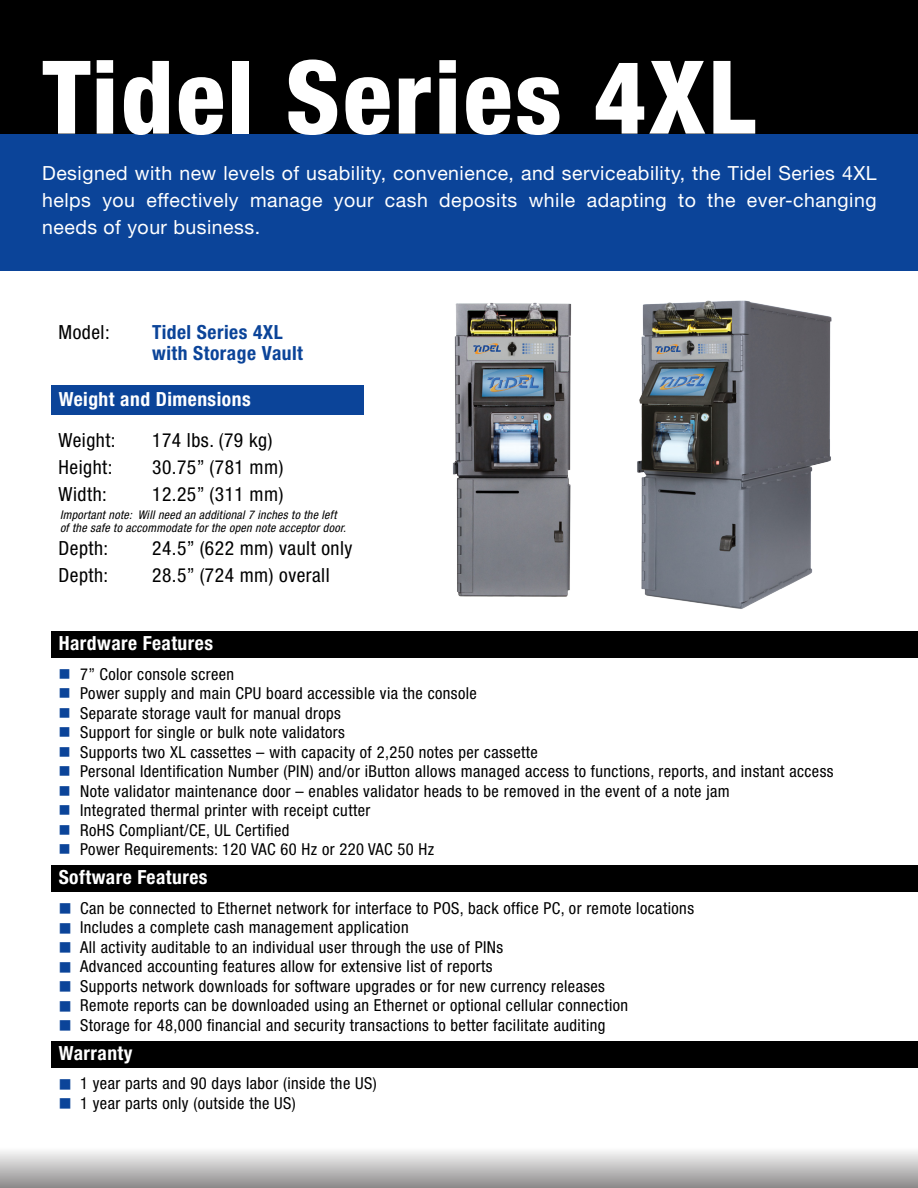
<style>
.page{position:relative;width:918px;height:1188px;background:#fff}
.page>*{position:absolute;margin:0;border:0;box-sizing:border-box;transform-origin:0 0}
.t1{font:800 condensed 101.7px "Helvetica Neue LT Std";letter-spacing:.025em;color:#fff}
.t2{font:19.5px/27px "Helvetica Neue LT Std";letter-spacing:.025em;color:#fff;text-align:justify}
.t3{font:condensed 19.5px/27px "Helvetica Neue LT Std";letter-spacing:.025em;color:#000}
.t4{font:700 condensed 19.5px "Helvetica Neue LT Std";letter-spacing:.025em;color:#fff}
.t5{font:700 condensed 19.5px/21px "Helvetica Neue LT Std";letter-spacing:.025em;color:#0b4499}
.t6{font:18px/19.5px "Wingdings";color:#0b4499;text-align:justify}
.t7{font:condensed 16.5px/19.5px "Helvetica Neue LT Std";letter-spacing:.025em;color:#000}
.t8{font:16.5px/19.5px "Wingdings";color:#0b4499;text-align:justify}
.t9{font:italic condensed 12px/13.5px "Helvetica Neue LT Std";letter-spacing:.025em;color:#000}
</style>
<div class="page">
<img style="left:637px;top:300px;width:195px;height:309px">
<img style="left:453px;top:302px;width:119px;height:295px">
<div style="left:0;top:0;width:918px;height:271px;background:#0b4499"></div>
<div style="left:0;top:0;width:918px;height:134px;background:#000"></div>
<div style="left:0;top:1147px;width:918px;height:41px;background:linear-gradient(to bottom,#fff,#8b898a)"></div>
<div style="left:51px;top:1041px;width:867px;height:26px;background:#000"></div>
<div style="left:51px;top:865px;width:867px;height:27px;background:#000"></div>
<div style="left:51px;top:631px;width:867px;height:26px;background:#000"></div>
<div style="left:51px;top:385px;width:313px;height:29px;background:#0b4499"></div>
<h1 class="t1" style="left:42px;top:34px;width:715px">Tidel Series 4XL</h1>
<p class="t2" style="left:42px;top:160px;width:836px">Designed with new levels of usability, convenience, and serviceability, the Tidel Series 4XL helps you effectively manage your cash deposits while adapting to the ever-changing needs of your business.</p>
<p class="t3" style="left:59px;top:318px;width:53px">Model:</p>
<p class="t5" style="left:152px;top:321px;width:152px">Tidel Series 4XL with Storage Vault</p>
<p class="t4" style="left:59px;top:387px;width:193px">Weight and Dimensions</p>
<p class="t3" style="left:59px;top:426px;width:59px">Weight:<br>Height:<br>Width:</p>
<p class="t3" style="left:59px;top:534px;width:51px">Depth:<br>Depth:</p>
<p class="t3" style="left:152px;top:426px;width:133px">174 lbs. (79 kg)<br>30.75” (781 mm)<br>12.25” (311 mm)</p>
<p class="t3" style="left:152px;top:534px;width:202px">24.5” (622 mm) vault only<br>28.5” (724 mm) overall</p>
<p class="t9" style="left:60px;top:508px;width:287px">Important note: Will need an additional 7 inches to the left of the safe to accommodate for the open note acceptor door.</p>
<p class="t4" style="left:59px;top:631px;width:156px">Hardware Features</p>
<p class="t8" style="left:59px;top:664px;width:14px">■ ■ ■ ■ ■ ■ ■ ■ ■ ■</p>
<p class="t7" style="left:80px;top:664px;width:755px">7” Color console screen<br>Power supply and main CPU board accessible via the console<br>Separate storage vault for manual drops<br>Support for single or bulk note validators<br>Supports two XL cassettes – with capacity of 2,250 notes per cassette<br>Personal Identification Number (PIN) and/or iButton allows managed access to functions, reports, and instant access Note validator maintenance door – enables validator heads to be removed in the event of a note jam<br>Integrated thermal printer with receipt cutter<br>RoHS Compliant/CE, UL Certified<br>Power Requirements: 120 VAC 60 Hz or 220 VAC 50 Hz</p>
<p class="t4" style="left:59px;top:866px;width:150px">Software Features</p>
<p class="t7" style="left:80px;top:898px;width:615px">Can be connected to Ethernet network for interface to POS, back office PC, or remote locations Includes a complete cash management application<br>All activity auditable to an individual user through the use of PINs<br>Advanced accounting features allow for extensive list of reports<br>Supports network downloads for software upgrades or for new currency releases<br>Remote reports can be downloaded using an Ethernet or optional cellular connection<br>Storage for 48,000 financial and security transactions to better facilitate auditing</p>
<p class="t6" style="left:59px;top:899px;width:15px">■ ■ ■ ■ ■ ■ ■</p>
<p class="t4" style="left:59px;top:1041px;width:75px">Warranty</p>
<p class="t7" style="left:80px;top:1074px;width:298px">1 year parts and 90 days labor (inside the US)<br>1 year parts only (outside the US)</p>
</div>
